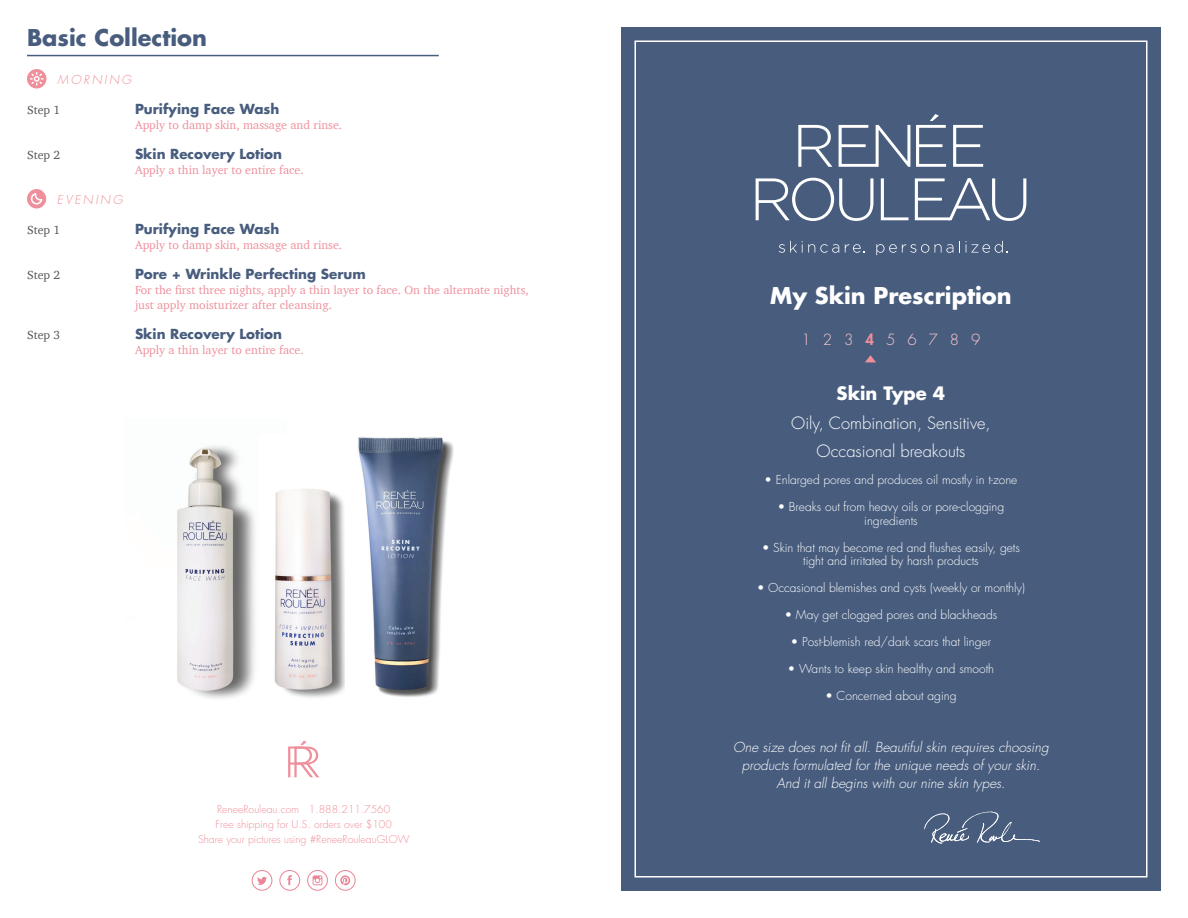
<style>
.page{position:relative;width:1188px;height:918px;background:#fff}
.page>*{position:absolute;margin:0;border:0;box-sizing:border-box;transform-origin:0 0}
.t1{font:700 22.5px "Futura Std";color:#fff}
.t2{font:700 22.5px "Futura Std";color:#485d7e}
.t3{font:700 18px "Futura Std";color:#fff}
.t4{font:300 16.5px "Futura Std";color:#fff}
.t5{font:300 15px "Futura Std";letter-spacing:.8em;color:#fcc7cc}
.t6{font:italic 300 13.5px/18px "Futura Std";color:#fff;text-align:center}
.t7{font:700 13.5px "Futura Std";color:#485d7e}
.t8{font:300 12px/13.5px "Futura Std";color:#fff;text-align:center}
.t9{font:12px "Charter";color:#ef8f9b}
.t10{font:12px "Charter";color:#565656}
.t11{font:italic 300 12px "Futura Std";letter-spacing:.2em;color:#ef8f9b}
.t12{font:300 10.5px/15px "Futura Std";color:#ef8f9b;text-align:center}
.s1{font-weight:800;color:#ef8f9b}
</style>
<div class="page">
<div style="left:621px;top:27px;width:540px;height:864px;background:#485d7e"></div>
<svg style="left:924px;top:812px;width:116px;height:32px"></svg>
<svg style="left:798px;top:125px;width:34px;height:42px"></svg>
<svg style="left:839px;top:125px;width:71px;height:42px"></svg>
<svg style="left:916px;top:114px;width:30px;height:53px"></svg>
<svg style="left:953px;top:125px;width:30px;height:42px"></svg>
<svg style="left:756px;top:178px;width:117px;height:43px"></svg>
<svg style="left:881px;top:178px;width:28px;height:42px"></svg>
<svg style="left:915px;top:178px;width:111px;height:43px"></svg>
<svg style="left:779px;top:241px;width:60px;height:12px"></svg>
<svg style="left:876px;top:244px;width:53px;height:11px"></svg>
<svg style="left:935px;top:244px;width:18px;height:9px"></svg>
<svg style="left:959px;top:241px;width:1px;height:12px"></svg>
<svg style="left:845px;top:244px;width:19px;height:9px"></svg>
<svg style="left:966px;top:241px;width:41px;height:12px"></svg>
<svg style="left:288px;top:741px;width:31px;height:36px"></svg>
<div style="left:252px;top:870px;width:20px;height:21px;border:1px solid #ea8697;border-radius:50%"></div>
<svg style="left:257px;top:877px;width:10px;height:8px"></svg>
<div style="left:279px;top:870px;width:21px;height:21px;border:1px solid #ea8697;border-radius:50%"></div>
<svg style="left:287px;top:875px;width:5px;height:10px"></svg>
<div style="left:307px;top:870px;width:21px;height:21px;border:1px solid #ea8697;border-radius:50%"></div>
<svg style="left:313px;top:875px;width:9px;height:10px"></svg>
<div style="left:335px;top:870px;width:21px;height:21px;border:1px solid #ea8697;border-radius:50%"></div>
<svg style="left:340px;top:875px;width:10px;height:10px"></svg>
<hr style="left:27px;top:55px;width:412px;height:1px;background:#485d7e">
<div style="left:27px;top:69px;width:19px;height:20px;background:#ef8f9b;border-radius:50%"></div>
<svg style="left:30px;top:72px;width:14px;height:14px"></svg>
<div style="left:27px;top:189px;width:19px;height:20px;background:#ef8f9b;border-radius:50%"></div>
<svg style="left:30px;top:193px;width:12px;height:12px"></svg>
<svg style="left:865px;top:355px;width:11px;height:7px"></svg>
<img style="left:358px;top:437px;width:96px;height:260px">
<img style="left:177px;top:445px;width:78px;height:254px">
<img style="left:274px;top:489px;width:71px;height:209px">
<h1 class="t2" style="left:27px;top:22px;width:182px">Basic Collection</h1>
<p class="t11" style="left:58px;top:72px;width:75px">MORNING</p>
<p class="t10" style="left:27px;top:100px;width:35px">Step 1</p>
<p class="t7" style="left:135px;top:100px;width:146px">Purifying Face Wash</p>
<p class="t9" style="left:135px;top:115px;width:209px">Apply to damp skin, massage and rinse.</p>
<p class="t10" style="left:27px;top:145px;width:35px">Step 2</p>
<p class="t7" style="left:135px;top:145px;width:148px">Skin Recovery Lotion</p>
<p class="t9" style="left:135px;top:160px;width:170px">Apply a thin layer to entire face.</p>
<p class="t11" style="left:57px;top:192px;width:67px">EVENING</p>
<p class="t10" style="left:27px;top:220px;width:35px">Step 1</p>
<p class="t7" style="left:135px;top:220px;width:146px">Purifying Face Wash</p>
<p class="t9" style="left:135px;top:235px;width:209px">Apply to damp skin, massage and rinse.</p>
<p class="t10" style="left:27px;top:265px;width:35px">Step 2</p>
<p class="t7" style="left:135px;top:265px;width:232px">Pore + Wrinkle Perfecting Serum</p>
<p class="t9" style="left:135px;top:280px;width:395px">For the first three nights, apply a thin layer to face. On the alternate nights,</p>
<p class="t9" style="left:135px;top:295px;width:198px">just apply moisturizer after cleansing.</p>
<p class="t10" style="left:27px;top:325px;width:35px">Step 3</p>
<p class="t7" style="left:135px;top:325px;width:148px">Skin Recovery Lotion</p>
<p class="t9" style="left:135px;top:340px;width:170px">Apply a thin layer to entire face.</p>
<p class="t12" style="left:198px;top:802px;width:213px">ReneeRouleau.com 1.888.211.7560<br>Free shipping for U.S. orders over $100<br>Share your pictures using #ReneeRouleauGLOW</p>
<p class="t1" style="left:770px;top:281px;width:243px">My Skin Prescription</p>
<p class="t5" style="left:801px;top:330px;width:181px">123<span class="s1">4</span>56789</p>
<p class="t3" style="left:837px;top:382px;width:110px">Skin Type 4</p>
<p class="t4" style="left:791px;top:413px;width:201px">Oily, Combination, Sensitive,</p>
<p class="t4" style="left:817px;top:441px;width:150px">Occasional breakouts</p>
<p class="t8" style="left:765px;top:474px;width:254px">• Enlarged pores and produces oil mostly in t-zone</p>
<p class="t8" style="left:778px;top:501px;width:228px">• Breaks out from heavy oils or pore-clogging ingredients</p>
<p class="t8" style="left:762px;top:541px;width:259px">• Skin that may become red and flushes easily, gets tight and irritated by harsh products</p>
<p class="t8" style="left:757px;top:582px;width:269px">• Occasional blemishes and cysts (weekly or monthly)</p>
<p class="t8" style="left:785px;top:609px;width:214px">• May get clogged pores and blackheads</p>
<p class="t8" style="left:791px;top:636px;width:202px">• Post-blemish red/dark scars that linger</p>
<p class="t8" style="left:788px;top:663px;width:208px">• Wants to keep skin healthy and smooth</p>
<p class="t8" style="left:825px;top:690px;width:133px">• Concerned about aging</p>
<p class="t6" style="left:733px;top:739px;width:317px">One size does not fit all. Beautiful skin requires choosing products formulated for the unique needs of your skin.<br>And it all begins with our nine skin types.</p>
</div>
